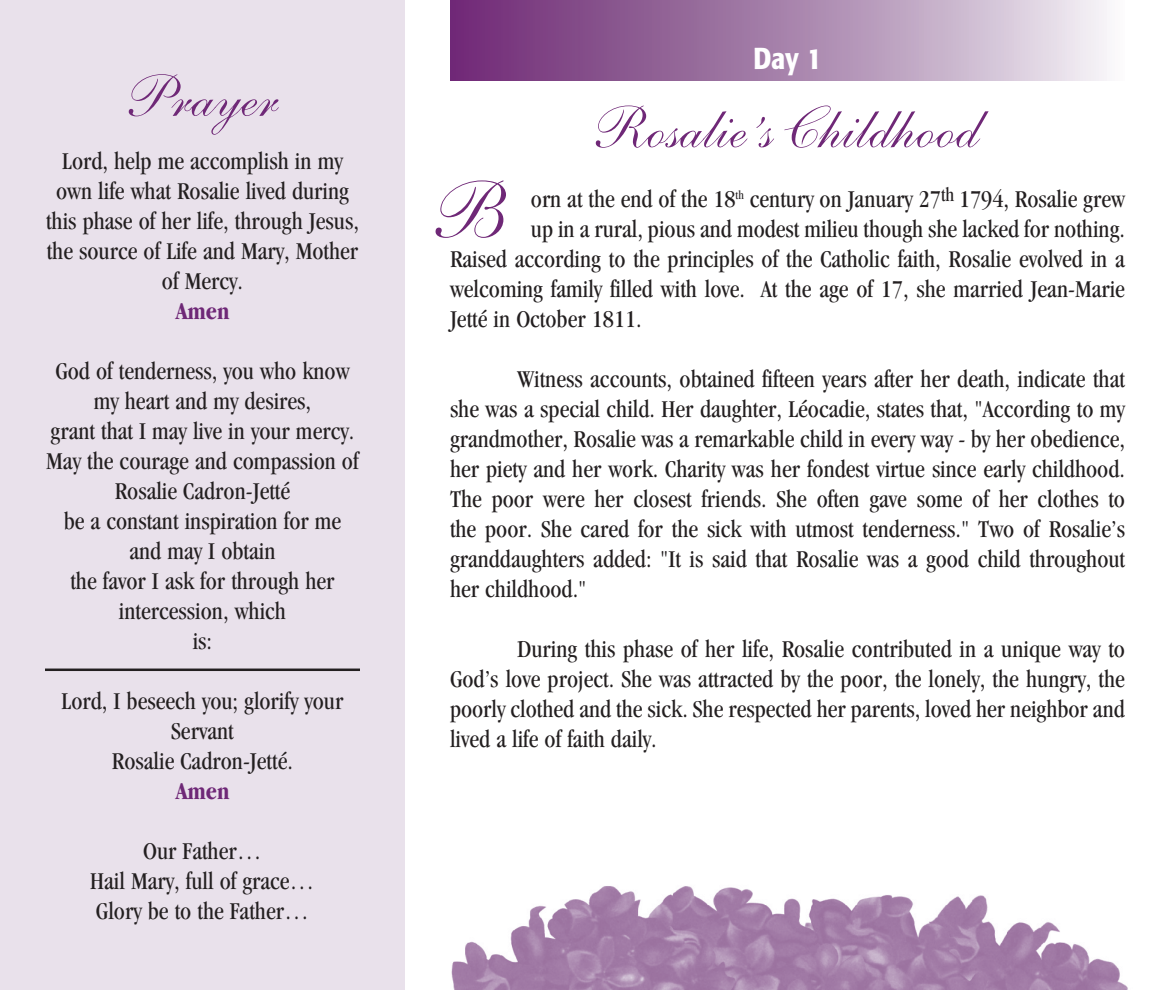
<style>
.page{position:relative;width:1170px;height:990px;background:#fff}
.page>*{position:absolute;margin:0;border:0;box-sizing:border-box;transform-origin:0 0}
.t1{font:81.5px "Shelley Andante Script";color:#6f2877}
.t2{font:60px "Shelley Andante Script";color:#6f2877}
.t3{font:500 condensed 30px "Formata";color:#fff}
.t4{font:condensed 25px/30px "Garamond";color:#231f20;text-align:center}
.t5{font:700 condensed 25px "Garamond";color:#6f2877}
</style>
<div class="page">
<div style="left:450px;top:0;width:675px;height:81px;background:linear-gradient(to right,#68236e,#f0eff2)"></div>
<img style="left:451px;top:886px;width:677px;height:104px">
<div style="left:0;top:0;width:405px;height:990px;background:#e9e1eb"></div>
<hr style="left:45px;top:669px;width:315px;height:2px;background:#231f20">
<h2 class="t2" style="left:128px;top:62px;width:151px">Prayer</h2>
<p class="t4" style="left:46px;top:145px;width:314px">Lord, help me accomplish in my own life what Rosalie lived during this phase of her life, through Jesus, the source of Life and Mary, Mother of Mercy.</p>
<p class="t5" style="left:175px;top:296px;width:56px">Amen</p>
<p class="t4" style="left:46px;top:355px;width:314px">God of tenderness, you who know my heart and my desires,<br>grant that I may live in your mercy.<br>May the courage and compassion of<br>Rosalie Cadron-Jetté<br>be a constant inspiration for me and may I obtain<br>the favor I ask for through her intercession, which<br>is:</p>
<p class="t4" style="left:62px;top:685px;width:283px">Lord, I beseech you; glorify your<br>Servant<br>Rosalie Cadron-Jetté.</p>
<p class="t5" style="left:175px;top:776px;width:56px">Amen</p>
<p class="t4" style="left:90px;top:835px;width:226px">Our Father…<br>Hail Mary, full of grace…<br>Glory be to the Father…</p>
<p class="t3" style="left:753px;top:41px;width:70px">Day 1</p>
<h2 class="t2" style="left:596px;top:93px;width:384px">Rosalie’s Childhood</h2>
<h1 class="t1" style="left:434px;top:164px;width:74px">B</h1>
<p class="t4" style="left:531px;top:184px;width:596px">orn at the end of the 18<sup>th</sup> century on January 27<sup>th</sup> 1794, Rosalie grew</p>
<p class="t4" style="left:531px;top:214px;width:596px">up in a rural, pious and modest milieu though she lacked for nothing.</p>
<p class="t4" style="left:450px;top:244px;width:677px">Raised according to the principles of the Catholic faith, Rosalie evolved in a</p>
<p class="t4" style="left:450px;top:274px;width:677px">welcoming family filled with love. At the age of 17, she married Jean-Marie</p>
<p class="t4" style="left:450px;top:304px;width:193px">Jetté in October 1811.</p>
<p class="t4" style="left:450px;top:364px;width:677px;text-align:justify;text-indent:68px">Witness accounts, obtained fifteen years after her death, indicate that she was a special child. Her daughter, Léocadie, states that, "According to my grandmother, Rosalie was a remarkable child in every way - by her obedience, her piety and her work. Charity was her fondest virtue since early childhood.<br>The poor were her closest friends. She often gave some of her clothes to the poor. She cared for the sick with utmost tenderness." Two of Rosalie’s granddaughters added: "It is said that Rosalie was a good child throughout her childhood."</p>
<p class="t4" style="left:450px;top:634px;width:677px;text-align:justify;text-indent:68px">During this phase of her life, Rosalie contributed in a unique way to God’s love project. She was attracted by the poor, the lonely, the hungry, the poorly clothed and the sick. She respected her parents, loved her neighbor and lived a life of faith daily.</p>
</div>
